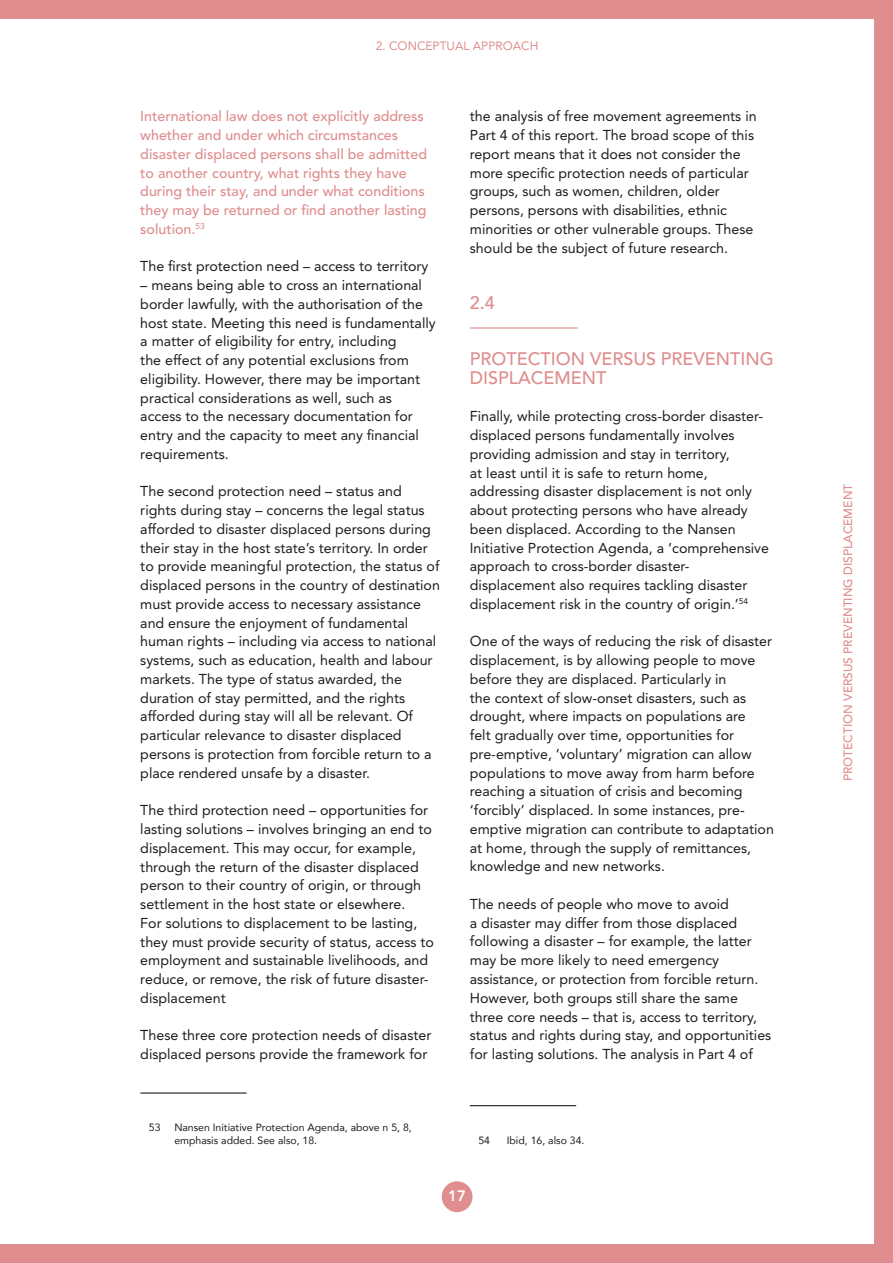
<style>
.page{position:relative;width:893px;height:1263px;background:#fff}
.page>*{position:absolute;margin:0;border:0;box-sizing:border-box;transform-origin:0 0}
.t1{font:500 18px/18.8px "Avenir LT Std";color:#df8d8e}
.t2{font:800 15px "Avenir LT Std";color:#fff}
.t3{font:14.25px/18.8px "Avenir LT Std";color:#1d1d1b}
.t4{font:500 14.25px/18.8px "Avenir LT Std";color:#df8d8e}
.t5{font:500 12px "Avenir LT Std";color:#df8d8e}
.t6{font:12px "Avenir LT Std";color:#df8d8e}
.t7{font:10.5px/12.6px "Avenir";color:#1d1d1b}
</style>
<div class="page">
<div style="left:874px;top:0;width:19px;height:1263px;background:#df8d8e"></div>
<div style="left:0;top:0;width:893px;height:19px;background:#df8d8e"></div>
<div style="left:0;top:1244px;width:893px;height:19px;background:#df8d8e"></div>
<div style="left:442px;top:1181px;width:30px;height:31px;background:#df8d8e;border-radius:50%"></div>
<hr style="left:140px;top:1092px;width:107px;height:1px;background:#1d1d1b">
<hr style="left:470px;top:1105px;width:106px;height:1px;background:#1d1d1b">
<hr style="left:470px;top:327px;width:108px;height:2px;background:#df8d8e">
<p class="t6" style="left:376px;top:39px;width:164px">2. CONCEPTUAL APPROACH</p>
<p class="t4" style="left:140px;top:107px;width:288px">International law does not explicitly address whether and under which circumstances disaster displaced persons shall be admitted to another country, what rights they have during their stay, and under what conditions they may be returned or find another lasting solution.<sup>53</sup></p>
<p class="t3" style="left:140px;top:257px;width:290px">The first protection need – access to territory</p>
<p class="t3" style="left:140px;top:276px;width:297px">– means being able to cross an international border lawfully, with the authorisation of the host state. Meeting this need is fundamentally a matter of eligibility for entry, including<br>the effect of any potential exclusions from eligibility. However, there may be important practical considerations as well, such as access to the necessary documentation for entry and the capacity to meet any financial requirements.</p>
<p class="t3" style="left:140px;top:482px;width:301px">The second protection need – status and rights during stay – concerns the legal status afforded to disaster displaced persons during their stay in the host state’s territory. In order to provide meaningful protection, the status of displaced persons in the country of destination must provide access to necessary assistance and ensure the enjoyment of fundamental human rights – including via access to national systems, such as education, health and labour markets. The type of status awarded, the duration of stay permitted, and the rights afforded during stay will all be relevant. Of particular relevance to disaster displaced persons is protection from forcible return to a place rendered unsafe by a disaster.</p>
<p class="t3" style="left:140px;top:801px;width:295px">The third protection need – opportunities for lasting solutions – involves bringing an end to displacement. This may occur, for example, through the return of the disaster displaced person to their country of origin, or through settlement in the host state or elsewhere.<br>For solutions to displacement to be lasting, they must provide security of status, access to employment and sustainable livelihoods, and reduce, or remove, the risk of future disaster&shy;displacement</p>
<p class="t3" style="left:140px;top:1026px;width:293px">These three core protection needs of disaster displaced persons provide the framework for</p>
<p class="t3" style="left:470px;top:107px;width:288px">the analysis of free movement agreements in Part 4 of this report. The broad scope of this report means that it does not consider the more specific protection needs of particular groups, such as women, children, older persons, persons with disabilities, ethnic minorities or other vulnerable groups. These should be the subject of future research.</p>
<p class="t1" style="left:470px;top:294px;width:27px">2.4</p>
<p class="t1" style="left:470px;top:350px;width:306px">PROTECTION VERSUS PREVENTING<br>DISPLACEMENT</p>
<p class="t3" style="left:470px;top:407px;width:301px">Finally, while protecting cross-border disaster&shy;displaced persons fundamentally involves providing admission and stay in territory,<br>at least until it is safe to return home, addressing disaster displacement is not only about protecting persons who have already been displaced. According to the Nansen Initiative Protection Agenda, a ‘comprehensive approach to cross-border disaster&shy;displacement also requires tackling disaster displacement risk in the country of origin.’<sup>54</sup></p>
<p class="t3" style="left:470px;top:632px;width:306px">One of the ways of reducing the risk of disaster displacement, is by allowing people to move before they are displaced. Particularly in<br>the context of slow-onset disasters, such as drought, where impacts on populations are<br>felt gradually over time, opportunities for pre-emptive, ‘voluntary’ migration can allow populations to move away from harm before reaching a situation of crisis and becoming ‘forcibly’ displaced. In some instances, pre&shy;emptive migration can contribute to adaptation at home, through the supply of remittances, knowledge and new networks.</p>
<p class="t3" style="left:470px;top:895px;width:303px">The needs of people who move to avoid<br>a disaster may differ from those displaced following a disaster – for example, the latter may be more likely to need emergency assistance, or protection from forcible return.<br>However, both groups still share the same three core needs – that is, access to territory, status and rights during stay, and opportunities for lasting solutions. The analysis in Part 4 of</p>
<p class="t7" style="left:149px;top:1121px;width:13px">53</p>
<p class="t7" style="left:174px;top:1121px;width:239px">Nansen Initiative Protection Agenda, above n 5, 8, emphasis added. See also, 18.</p>
<p class="t7" style="left:478px;top:1134px;width:13px">54</p>
<p class="t7" style="left:507px;top:1134px;width:79px">Ibid, 16, also 34.</p>
<p class="t2" style="left:448px;top:1187px;width:19px">17</p>
<p class="t5" style="left:841px;top:781px;width:299px;rotate:-90deg">PROTECTION VERSUS PREVENTING DISPLACEMENT</p>
</div>
